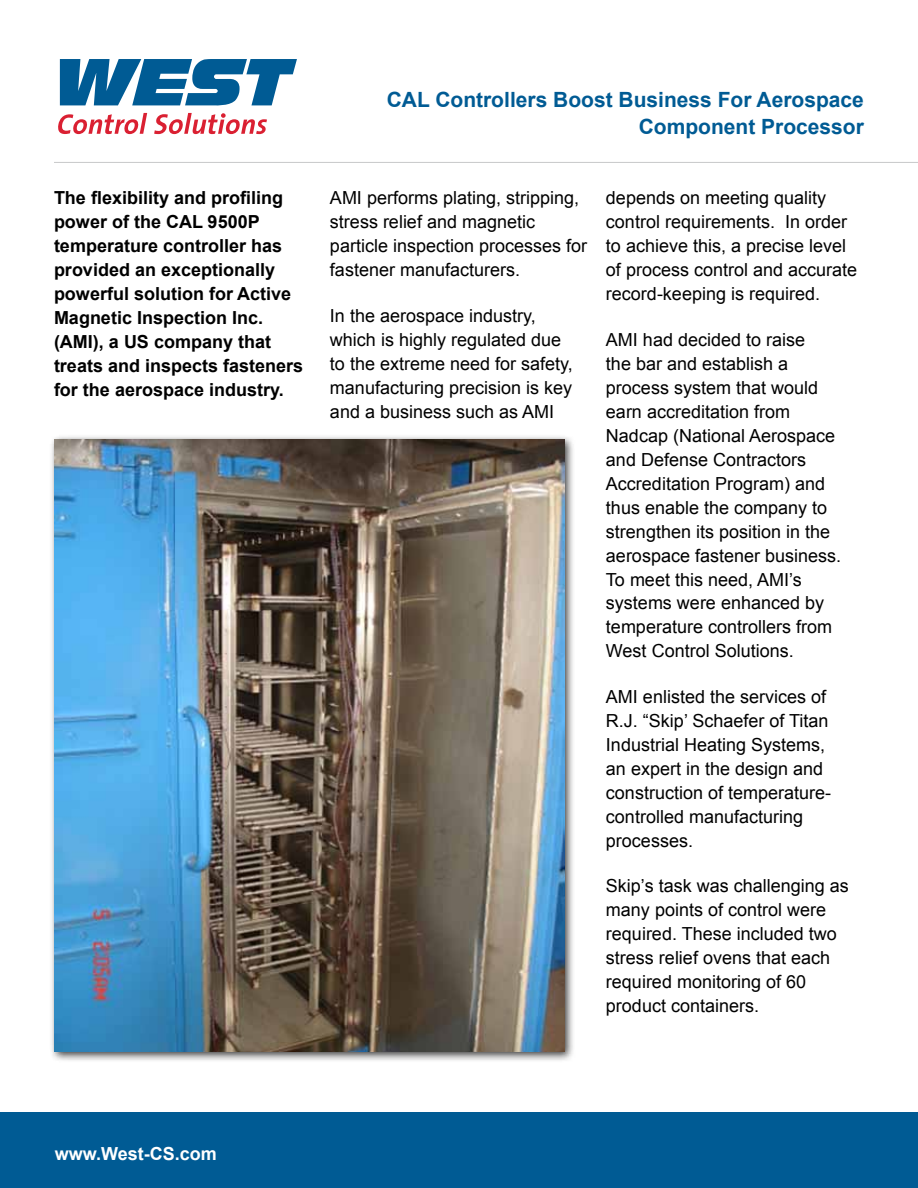
<style>
.page{position:relative;width:918px;height:1188px;background:#fff}
.page>*{position:absolute;margin:0;border:0;box-sizing:border-box;transform-origin:0 0}
.t1{font:700 21px/27px "Arial";color:#005b94;text-align:right}
.t2{font:18px/24px "Arial";color:#000}
.t3{font:700 18px/24px "Arial";color:#000}
.t4{font:700 18px "Arial";color:#fff}
</style>
<div class="page">
<div style="left:0;top:1113px;width:918px;height:75px;background:#005b94"></div>
<hr style="left:54px;top:162px;width:864px;height:1px;background:#c7c8ca">
<svg style="left:60px;top:59px;width:237px;height:47px"></svg>
<svg style="left:58px;top:113px;width:209px;height:21px"></svg>
<div style="left:49px;top:434px;width:526px;height:629px;background:#000;opacity:.75"></div>
<img style="left:54px;top:439px;width:510px;height:613px">
<p class="t1" style="left:387px;top:86px;width:479px">CAL Controllers Boost Business For Aerospace<br>Component Processor</p>
<p class="t3" style="left:54px;top:187px;width:251px">The flexibility and profiling power of the CAL 9500P temperature controller has provided an exceptionally powerful solution for Active<br>Magnetic Inspection Inc. (AMI), a US company that treats and inspects fasteners for the aerospace industry.</p>
<p class="t2" style="left:330px;top:186px;width:259px">AMI performs plating, stripping, stress relief and magnetic particle inspection processes for fastener manufacturers.</p>
<p class="t2" style="left:330px;top:303px;width:244px">In the aerospace industry, which is highly regulated due to the extreme need for safety, manufacturing precision is key and a business such as AMI</p>
<p class="t2" style="left:606px;top:186px;width:253px">depends on meeting quality control requirements. In order to achieve this, a precise level of process control and accurate record-keeping is required.</p>
<p class="t2" style="left:606px;top:327px;width:237px">AMI had decided to raise<br>the bar and establish a process system that would earn accreditation from<br>Nadcap (National Aerospace and Defense Contractors<br>Accreditation Program) and thus enable the company to strengthen its position in the aerospace fastener business.<br>To meet this need, AMI’s systems were enhanced by temperature controllers from<br>West Control Solutions.</p>
<p class="t2" style="left:606px;top:685px;width:227px">AMI enlisted the services of<br>R.J. “Skip’ Schaefer of Titan<br>Industrial Heating Systems, an expert in the design and construction of temperature&shy;controlled manufacturing processes.</p>
<p class="t2" style="left:606px;top:874px;width:244px">Skip’s task was challenging as many points of control were required. These included two stress relief ovens that each required monitoring of 60 product containers.</p>
<p class="t4" style="left:55px;top:1142px;width:164px">www.West-CS.com</p>
</div>
